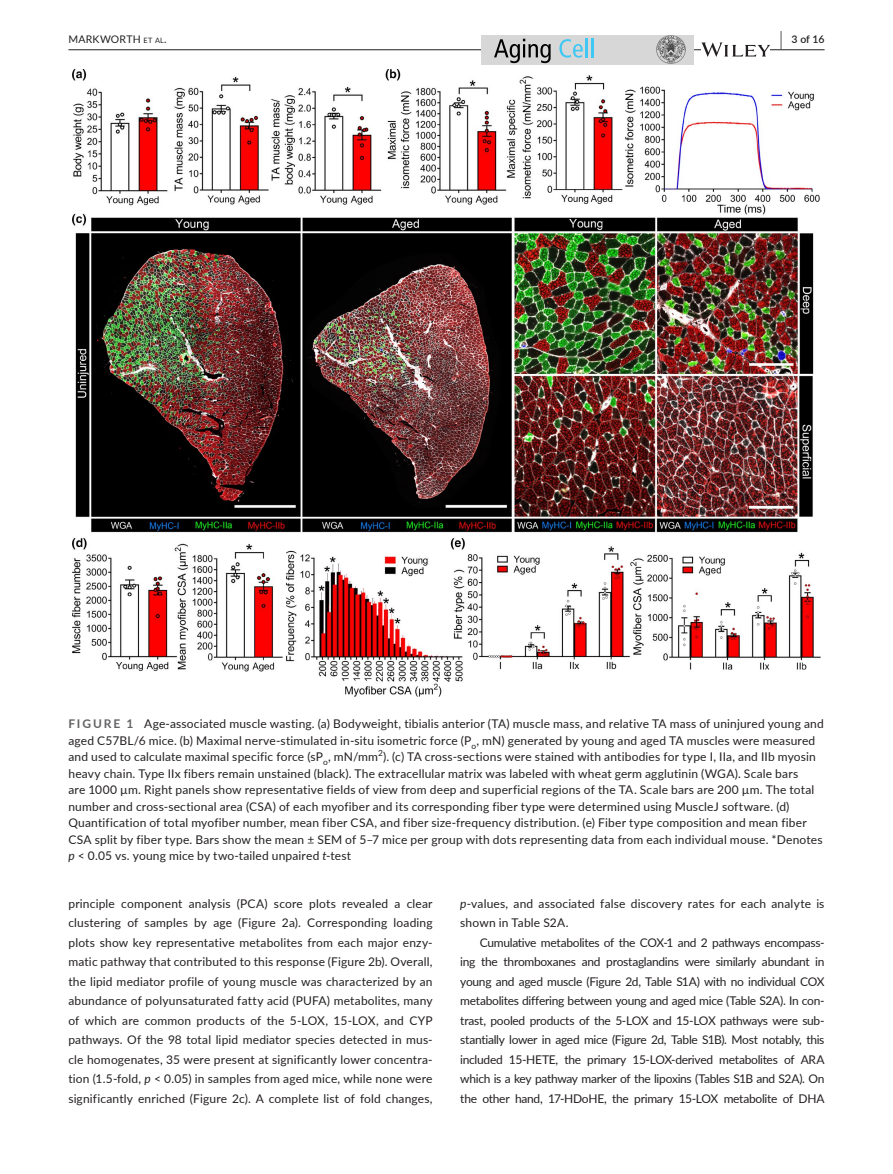
<style>
.page{position:relative;width:893px;height:1174px;background:#fff}
.page>*{position:absolute;margin:0;border:0;box-sizing:border-box;transform-origin:0 0}
.t1{font:12px/19.5px "Lato";letter-spacing:.015em;color:#231f20;text-align:justify}
.t2{font:10.5px "Lato";letter-spacing:.02em;color:#231f20}
.t3{font:600 10.5px "Lato";color:#231f20}
.s1{font-size:7.35px}
.s2{font-size:19.5px}
.s3{font-weight:700;color:#636366}
.s4{font-style:italic}
</style>
<div class="page">
<hr style="left:68px;top:49px;width:756px;height:1px;background:#231f20">
<div style="left:481px;top:35px;width:213px;height:29px;background:#d7d7d7"></div>
<svg style="left:494px;top:39px;width:57px;height:24px"></svg>
<svg style="left:559px;top:39px;width:24px;height:19px"></svg>
<hr style="left:585px;top:38px;width:3px;height:19px;background:#40c8f4">
<svg style="left:591px;top:38px;width:2px;height:19px"></svg>
<img style="left:657px;top:35px;width:28px;height:29px">
<svg style="left:701px;top:42px;width:69px;height:15px"></svg>
<img style="left:72px;top:69px;width:749px;height:627px">
<p class="t2" style="left:68px;top:31px;width:100px">MARKWORTH <span class="s1">et al</span>.</p>
<p class="t3" style="left:780px;top:31px;width:46px"><span class="s2">|</span> 3 of 16</p>
<p class="t1" style="left:68px;top:715px;width:757px;line-height:16.5px;text-align:left"><span class="s3">FIGURE 1</span> Age-associated muscle wasting. (a) Bodyweight, tibialis anterior (TA) muscle mass, and relative TA mass of uninjured young and aged C57BL/6 mice. (b) Maximal nerve-stimulated in-situ isometric force (P<sub>o</sub>, mN) generated by young and aged TA muscles were measured and used to calculate maximal specific force (sP<sub>o</sub>, mN/mm<sup>2</sup>). (c) TA cross-sections were stained with antibodies for type I, IIa, and IIb myosin heavy chain. Type IIx fibers remain unstained (black). The extracellular matrix was labeled with wheat germ agglutinin (WGA). Scale bars<br>are 1000 µm. Right panels show representative fields of view from deep and superficial regions of the TA. Scale bars are 200 µm. The total number and cross-sectional area (CSA) of each myofiber and its corresponding fiber type were determined using MuscleJ software. (d)<br>Quantification of total myofiber number, mean fiber CSA, and fiber size-frequency distribution. (e) Fiber type composition and mean fiber CSA split by fiber type. Bars show the mean ± SEM of 5–7 mice per group with dots representing data from each individual mouse. *Denotes <span class="s4">p</span> &lt; 0.05 vs. young mice by two-tailed unpaired <span class="s4">t</span>-test</p>
<p class="t1" style="left:68px;top:893px;width:366px">principle component analysis (PCA) score plots revealed a clear clustering of samples by age (Figure 2a). Corresponding loading plots show key representative metabolites from each major enzy&shy;matic pathway that contributed to this response (Figure 2b). Overall, the lipid mediator profile of young muscle was characterized by an abundance of polyunsaturated fatty acid (PUFA) metabolites, many of which are common products of the 5-LOX, 15-LOX, and CYP pathways. Of the 98 total lipid mediator species detected in mus&shy;cle homogenates, 35 were present at significantly lower concentra&shy;tion (1.5-fold, <span class="s4">p</span> &lt; 0.05) in samples from aged mice, while none were significantly enriched (Figure 2c). A complete list of fold changes,</p>
<p class="t1" style="left:460px;top:893px;width:366px"><span class="s4">p</span>-values, and associated false discovery rates for each analyte is shown in Table S2A.</p>
<p class="t1" style="left:460px;top:932px;width:366px;text-indent:20px">Cumulative metabolites of the COX-1 and 2 pathways encompass&shy;ing the thromboxanes and prostaglandins were similarly abundant in young and aged muscle (Figure 2d, Table S1A) with no individual COX metabolites differing between young and aged mice (Table S2A). In con&shy;trast, pooled products of the 5-LOX and 15-LOX pathways were sub&shy;stantially lower in aged mice (Figure 2d, Table S1B). Most notably, this included 15-HETE, the primary 15-LOX-derived metabolites of ARA which is a key pathway marker of the lipoxins (Tables S1B and S2A). On the other hand, 17-HDoHE, the primary 15-LOX metabolite of DHA</p>
</div>
